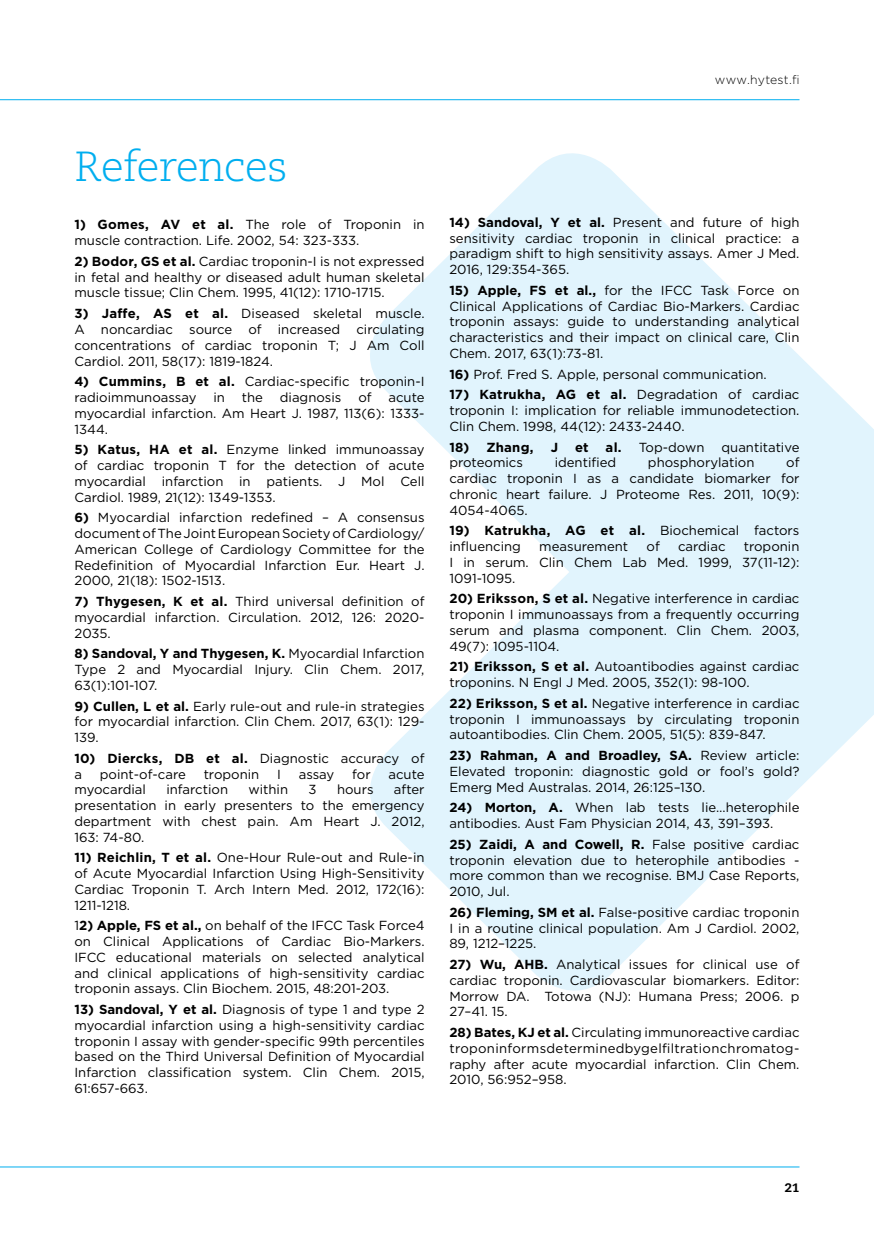
<style>
.page{position:relative;width:874px;height:1241px;background:#fff}
.page>*{position:absolute;margin:0;border:0;box-sizing:border-box;transform-origin:0 0}
.t1{font:300 42px "Caecilia LT Std";letter-spacing:-.015em;color:#00aeef}
.t2{font:13.12px/15.8px "Gotham";color:#000;text-align:justify}
.t3{font:700 13.12px "Gotham";letter-spacing:.02em;color:#000}
.t4{font:300 12.25px "Gotham";letter-spacing:.025em;color:#000}
.t5{font:800 12.25px "Caecilia LT Std";color:#000}
.s1{font-weight:700}
</style>
<div class="page">
<svg style="left:370px;top:153px;width:503px;height:838px;fill:#e1f4fd"></svg>
<hr style="left:0;top:1166px;width:799px;height:1px;background:#00aeef">
<hr style="left:0;top:99px;width:799px;height:1px;background:#00aeef">
<h1 class="t1" style="left:74px;top:143px;width:214px">References</h1>
<p class="t2" style="left:74px;top:217px;width:351px"><span class="s1">1) Gomes, AV et al.</span> The role of Troponin in muscle contraction. Life. 2002, 54: 323-333.</p>
<p class="t2" style="left:74px;top:253px;width:351px"><span class="s1">2) Bodor, GS et al.</span> Cardiac troponin-I is not expressed in fetal and healthy or diseased adult human skeletal muscle tissue; Clin Chem. 1995, 41(12): 1710-1715.</p>
<p class="t2" style="left:74px;top:305px;width:351px"><span class="s1">3) Jaffe, AS et al.</span> Diseased skeletal muscle.<br>A noncardiac source of increased circulating concentrations of cardiac troponin T; J Am Coll Cardiol. 2011, 58(17): 1819-1824.</p>
<p class="t2" style="left:74px;top:373px;width:351px"><span class="s1">4) Cummins, B et al.</span> Cardiac-specific troponin-I radioimmunoassay</p>
<p class="t2" style="left:213px;top:389px;width:13px">in</p>
<p class="t2" style="left:242px;top:389px;width:23px">the</p>
<p class="t2" style="left:280px;top:389px;width:63px">diagnosis</p>
<p class="t2" style="left:358px;top:389px;width:15px">of</p>
<p class="t2" style="left:74px;top:389px;width:351px;text-indent:314px">acute myocardial infarction. Am Heart J. 1987, 113(6): 1333- 1344.</p>
<p class="t2" style="left:74px;top:441px;width:351px"><span class="s1">5) Katus, HA et al.</span> Enzyme linked immunoassay of cardiac troponin T for the detection of acute myocardial infarction in patients. J Mol Cell Cardiol. 1989, 21(12): 1349-1353.</p>
<p class="t2" style="left:74px;top:509px;width:351px"><span class="s1">6)</span> Myocardial infarction redefined – A consensus document of The Joint European Society of Cardiology/ American College of Cardiology Committee for the Redefinition of Myocardial Infarction Eur. Heart J.<br>2000, 21(18): 1502-1513.</p>
<p class="t2" style="left:74px;top:593px;width:351px"><span class="s1">7) Thygesen, K et al.</span> Third universal definition of myocardial infarction. Circulation. 2012, 126: 2020- 2035.</p>
<p class="t2" style="left:74px;top:645px;width:351px"><span class="s1">8) Sandoval, Y and Thygesen, K.</span> Myocardial Infarction Type 2 and Myocardial Injury. Clin Chem. 2017, 63(1):101-107.</p>
<p class="t2" style="left:74px;top:697px;width:351px"><span class="s1">9) Cullen, L et al.</span> Early rule-out and rule-in strategies for myocardial infarction. Clin Chem. 2017, 63(1): 129- 139.</p>
<p class="t2" style="left:74px;top:749px;width:351px"><span class="s1">10) Diercks, DB et al.</span> Diagnostic accuracy of a</p>
<p class="t2" style="left:100px;top:765px;width:87px">point-of-care</p>
<p class="t2" style="left:203px;top:765px;width:57px">troponin</p>
<p class="t2" style="left:277px;top:765px;width:5px">I</p>
<p class="t2" style="left:298px;top:765px;width:37px">assay</p>
<p class="t2" style="left:352px;top:765px;width:20px">for</p>
<p class="t2" style="left:388px;top:765px;width:38px">acute</p>
<p class="t2" style="left:74px;top:781px;width:73px">myocardial</p>
<p class="t2" style="left:166px;top:781px;width:63px">infarction</p>
<p class="t2" style="left:248px;top:781px;width:41px">within</p>
<p class="t2" style="left:308px;top:781px;width:10px">3</p>
<p class="t2" style="left:337px;top:781px;width:38px">hours</p>
<p class="t2" style="left:74px;top:781px;width:351px;text-indent:319px">after presentation in early presenters to the emergency department with chest pain. Am Heart J. 2012, 163: 74-80.</p>
<p class="t2" style="left:74px;top:849px;width:351px"><span class="s1">11) Reichlin, T et al.</span> One-Hour Rule-out and Rule-in of Acute Myocardial Infarction Using High-Sensitivity Cardiac Troponin T. Arch Intern Med. 2012, 172(16):<br>1211-1218.</p>
<p class="t2" style="left:74px;top:917px;width:351px">1<span class="s1">2) Apple, FS et al.,</span> on behalf of the IFCC Task Force4 on Clinical Applications of Cardiac Bio-Markers.<br>IFCC educational materials on selected analytical and clinical applications of high-sensitivity cardiac troponin assays. Clin Biochem. 2015, 48:201-203.</p>
<p class="t2" style="left:74px;top:1001px;width:351px"><span class="s1">13) Sandoval, Y et al.</span> Diagnosis of type 1 and type 2 myocardial infarction using a high-sensitivity cardiac troponin I assay with gender-specific 99th percentiles based on the Third Universal Definition of Myocardial Infarction classification system. Clin Chem. 2015, 61:657-663.</p>
<p class="t4" style="left:714px;top:72px;width:86px">www.hytest.fi</p>
<p class="t2" style="left:449px;top:214px;width:351px"><span class="s1">14) Sandoval, Y et al.</span> Present and future of high sensitivity cardiac troponin in clinical practice: a paradigm shift to high sensitivity assays. Amer J Med.<br>2016, 129:354-365.</p>
<p class="t2" style="left:449px;top:282px;width:351px"><span class="s1">15) Apple, FS et al.,</span> for the IFCC Task Force on Clinical Applications of Cardiac Bio-Markers. Cardiac troponin assays: guide to understanding analytical characteristics and their impact on clinical care, Clin Chem. 2017, 63(1):73-81.</p>
<p class="t2" style="left:449px;top:366px;width:319px"><span class="s1">16)</span> Prof. Fred S. Apple, personal communication.</p>
<p class="t2" style="left:449px;top:386px;width:351px"><span class="s1">17) Katrukha, AG et al.</span> Degradation of cardiac troponin I: implication for reliable immunodetection.<br>Clin Chem. 1998, 44(12): 2433-2440.</p>
<p class="t3" style="left:449px;top:438px;width:86px">18) Zhang,</p>
<p class="t3" style="left:550px;top:438px;width:9px">J</p>
<p class="t3" style="left:574px;top:438px;width:15px">et</p>
<p class="t2" style="left:605px;top:439px;width:100px"><span class="s1">al.</span> Top-down</p>
<p class="t2" style="left:721px;top:439px;width:79px">quantitative</p>
<p class="t2" style="left:449px;top:454px;width:75px">proteomics</p>
<p class="t2" style="left:554px;top:454px;width:63px">identified</p>
<p class="t2" style="left:647px;top:454px;width:108px">phosphorylation</p>
<p class="t2" style="left:449px;top:454px;width:351px;text-indent:336px">of cardiac troponin I as a candidate biomarker for chronic heart failure. J Proteome Res. 2011, 10(9):<br>4054-4065.</p>
<p class="t2" style="left:449px;top:522px;width:351px"><span class="s1">19) Katrukha, AG et al.</span> Biochemical factors influencing</p>
<p class="t2" style="left:539px;top:538px;width:90px">measurement</p>
<p class="t2" style="left:646px;top:538px;width:15px">of</p>
<p class="t2" style="left:677px;top:538px;width:49px">cardiac</p>
<p class="t2" style="left:449px;top:538px;width:351px;text-indent:294px">troponin I in serum. Clin Chem Lab Med. 1999, 37(11-12):<br>1091-1095.</p>
<p class="t2" style="left:449px;top:590px;width:351px"><span class="s1">20) Eriksson, S et al.</span> Negative interference in cardiac troponin I immunoassays from a frequently occurring serum and plasma component. Clin Chem. 2003, 49(7): 1095-1104.</p>
<p class="t2" style="left:449px;top:658px;width:351px"><span class="s1">21) Eriksson, S et al.</span> Autoantibodies against cardiac troponins. N Engl J Med. 2005, 352(1): 98-100.</p>
<p class="t2" style="left:449px;top:695px;width:351px"><span class="s1">22) Eriksson, S et al.</span> Negative interference in cardiac troponin I immunoassays by circulating troponin autoantibodies. Clin Chem. 2005, 51(5): 839-847.</p>
<p class="t2" style="left:449px;top:747px;width:351px"><span class="s1">23) Rahman, A and Broadley, SA.</span> Review article:<br>Elevated troponin: diagnostic gold or fool’s gold?<br>Emerg Med Australas. 2014, 26:125–130.</p>
<p class="t2" style="left:449px;top:799px;width:351px"><span class="s1">24) Morton, A.</span> When lab tests lie…heterophile antibodies. Aust Fam Physician 2014, 43, 391–393.</p>
<p class="t2" style="left:449px;top:836px;width:351px"><span class="s1">25) Zaidi, A and Cowell, R.</span> False positive cardiac troponin elevation due to heterophile antibodies - more common than we recognise. BMJ Case Reports, 2010, Jul.</p>
<p class="t2" style="left:449px;top:904px;width:351px"><span class="s1">26) Fleming, SM et al.</span> False-positive cardiac troponin I in a routine clinical population. Am J Cardiol. 2002, 89, 1212–1225.</p>
<p class="t2" style="left:449px;top:956px;width:351px"><span class="s1">27) Wu, AHB.</span> Analytical issues for clinical use of cardiac troponin. Cardiovascular biomarkers. Editor:<br>Morrow DA. Totowa (NJ): Humana Press; 2006. p 27–41. 15.</p>
<p class="t2" style="left:449px;top:1024px;width:351px"><span class="s1">28) Bates, KJ et al.</span> Circulating immunoreactive cardiac troponinformsdeterminedbygelfiltrationchromatog&shy;raphy after acute myocardial infarction. Clin Chem.<br>2010, 56:952–958.</p>
<p class="t5" style="left:784px;top:1179px;width:16px">21</p>
</div>
